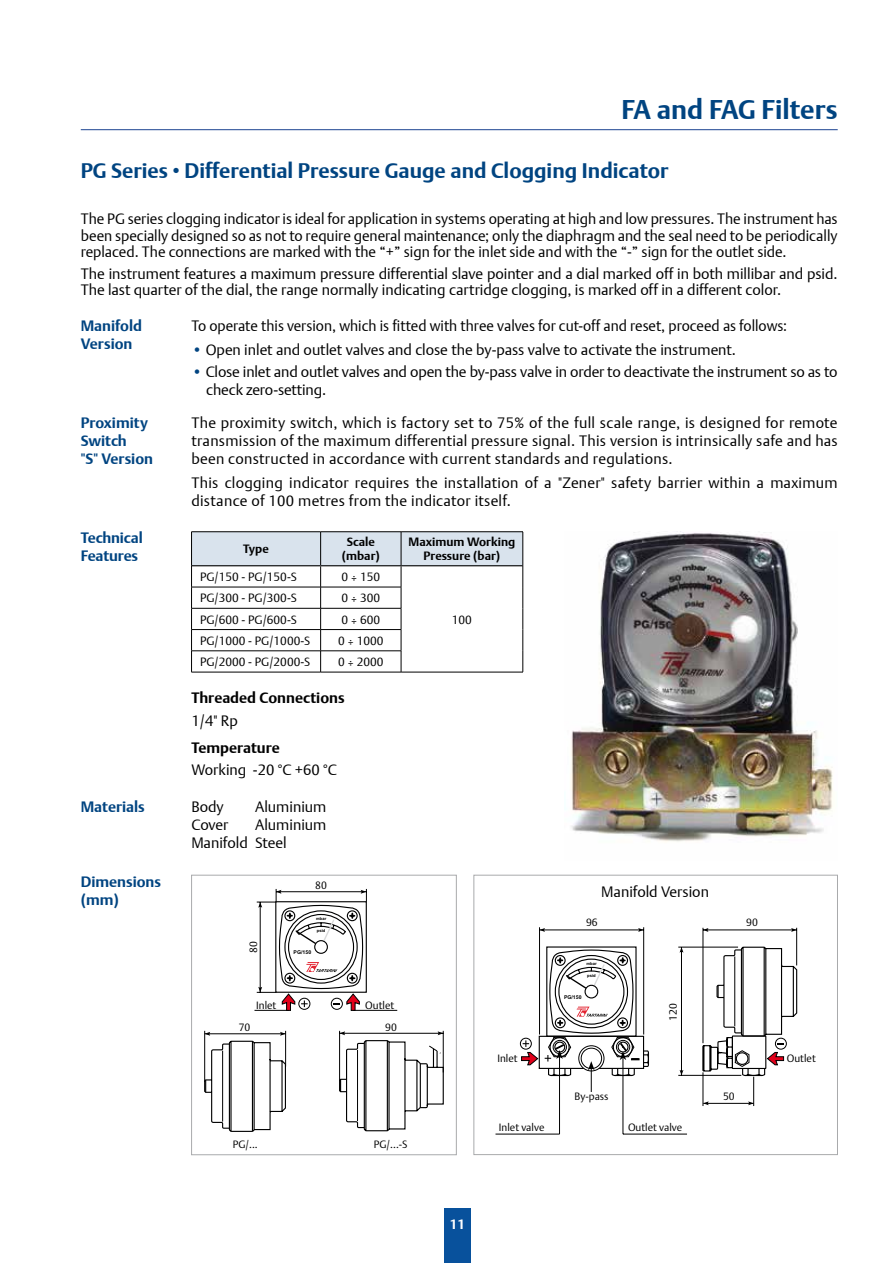
<style>
.page{position:relative;width:893px;height:1263px;background:#fff}
.page>*{position:absolute;margin:0;border:0;box-sizing:border-box;transform-origin:0 0}
.t1{font:700 27px "DTL Argo T";color:#004481}
.t2{font:700 21px "DTL Argo T";color:#004481}
.t3{font:15px/18px "DTL Argo T Light";color:#000}
.t4{font:15px/18px "DTL Argo T Light";letter-spacing:.02em;color:#000}
.t5{font:700 15px/18px "DTL Argo T";color:#004481}
.t6{font:700 15px "DTL Argo T";color:#000}
.t7{font:700 13.5px "DTL Argo T";color:#fff}
.t8{font:12px "DTL Argo T Light";color:#000}
.t9{font:700 12px/14.4px "DTL Argo T";color:#000;text-align:center}
.t10{font:10.5px "DTL Argo T Light";color:#000}
.t11{font:700 5.25px "Arial";color:#000}
.t12{font:700 4.2px "Arial";color:#000}
.s1{font-family:"Arial";font-weight:400}
.s2{color:#004481}
</style>
<div class="page">
<div style="left:444px;top:1209px;width:26px;height:54px;background:#08519c"></div>
<hr style="left:81px;top:129px;width:757px;height:1px;background:#1b4391">
<svg style="left:204px;top:889px;width:240px;height:243px"></svg>
<div style="left:191px;top:875px;width:266px;height:280px;border:1px solid #a9aaac"></div>
<hr style="left:703px;top:928px;width:1px;height:115px;background:#000">
<hr style="left:796px;top:928px;width:1px;height:37px;background:#000">
<hr style="left:703px;top:930px;width:94px;height:1px;background:#000">
<svg style="left:703px;top:928px;width:5px;height:4px"></svg>
<div style="left:520px;top:1038px;width:11px;height:11px;border:1px solid #000;border-radius:50%"></div>
<hr style="left:539px;top:927px;width:1px;height:107px;background:#000">
<hr style="left:643px;top:927px;width:1px;height:107px;background:#000">
<hr style="left:539px;top:930px;width:105px;height:1px;background:#000">
<svg style="left:540px;top:928px;width:5px;height:4px"></svg>
<hr style="left:559px;top:1056px;width:1px;height:78px;background:#000">
<hr style="left:495px;top:1134px;width:64px;height:1px;background:#000">
<hr style="left:623px;top:1134px;width:64px;height:1px;background:#000">
<hr style="left:623px;top:1058px;width:1px;height:76px;background:#000">
<svg style="left:521px;top:946px;width:277px;height:160px"></svg>
<div style="left:474px;top:875px;width:364px;height:280px;border:1px solid #a9aaac"></div>
<hr style="left:321px;top:672px;width:80px;height:1px;background:#000">
<hr style="left:401px;top:672px;width:122px;height:1px;background:#000">
<svg style="left:191px;top:532px;width:333px;height:140px"></svg>
<hr style="left:191px;top:672px;width:130px;height:1px;background:#000">
<hr style="left:191px;top:531px;width:130px;height:1px;background:#000">
<hr style="left:191px;top:532px;width:1px;height:34px;background:#000">
<hr style="left:321px;top:531px;width:80px;height:1px;background:#000">
<hr style="left:320px;top:532px;width:1px;height:33px;background:#000">
<hr style="left:401px;top:531px;width:122px;height:1px;background:#000">
<hr style="left:401px;top:532px;width:1px;height:33px;background:#000">
<hr style="left:523px;top:532px;width:1px;height:34px;background:#000">
<hr style="left:321px;top:565px;width:80px;height:1px;background:#000">
<hr style="left:401px;top:565px;width:122px;height:1px;background:#000">
<hr style="left:192px;top:565px;width:129px;height:1px;background:#000">
<img style="left:571px;top:531px;width:262px;height:311px">
<h1 class="t1" style="left:621px;top:94px;width:218px">FA and FAG Filters</h1>
<h2 class="t2" style="left:81px;top:158px;width:589px">PG Series <span class="s1">•</span> Differential Pressure Gauge and Clogging Indicator</h2>
<p class="t3" style="left:81px;top:210px;width:758px;line-height:16.5px;text-align:justify">The PG series clogging indicator is ideal for application in systems operating at high and low pressures. The instrument has been specially designed so as not to require general maintenance; only the diaphragm and the seal need to be periodically replaced. The connections are marked with the “+” sign for the inlet side and with the “-” sign for the outlet side.</p>
<p class="t3" style="left:81px;top:265px;width:758px;line-height:16.5px">The instrument features a maximum pressure differential slave pointer and a dial marked off in both millibar and psid.<br>The last quarter of the dial, the range normally indicating cartridge clogging, is marked off in a different color.</p>
<p class="t5" style="left:81px;top:316px;width:63px">Manifold<br>Version</p>
<p class="t3" style="left:191px;top:316px;width:597px">To operate this version, which is fitted with three valves for cut-off and reset, proceed as follows:</p>
<p class="t3" style="left:192px;top:340px;width:546px"><span class="s2">•</span> Open inlet and outlet valves and close the by-pass valve to activate the instrument.</p>
<p class="t3" style="left:206px;top:363px;width:633px;text-indent:-14px"><span class="s2">•</span> Close inlet and outlet valves and open the by-pass valve in order to deactivate the instrument so as to check zero-setting.</p>
<p class="t5" style="left:81px;top:414px;width:74px">Proximity<br>Switch<br>"S" Version</p>
<p class="t3" style="left:191px;top:414px;width:648px;text-align:justify">The proximity switch, which is factory set to 75% of the full scale range, is designed for remote transmission of the maximum differential pressure signal. This version is intrinsically safe and has been constructed in accordance with current standards and regulations.</p>
<p class="t4" style="left:191px;top:473px;width:648px">This clogging indicator requires the installation of a "Zener" safety barrier within a maximum distance of 100 metres from the indicator itself.</p>
<p class="t5" style="left:81px;top:529px;width:64px">Technical<br>Features</p>
<p class="t9" style="left:243px;top:542px;width:27px">Type</p>
<p class="t9" style="left:342px;top:534px;width:40px">Scale (mbar)</p>
<p class="t9" style="left:409px;top:534px;width:108px">Maximum Working<br>Pressure (bar)</p>
<p class="t8" style="left:200px;top:570px;width:98px">PG/150 - PG/150-S</p>
<p class="t8" style="left:342px;top:570px;width:40px">0 ÷ 150</p>
<p class="t8" style="left:452px;top:612px;width:22px">100</p>
<p class="t8" style="left:200px;top:591px;width:98px">PG/300 - PG/300-S</p>
<p class="t8" style="left:342px;top:591px;width:40px">0 ÷ 300</p>
<p class="t8" style="left:200px;top:612px;width:98px">PG/600 - PG/600-S</p>
<p class="t8" style="left:342px;top:612px;width:40px">0 ÷ 600</p>
<p class="t8" style="left:200px;top:633px;width:112px">PG/1000 - PG/1000-S</p>
<p class="t8" style="left:338px;top:633px;width:47px">0 ÷ 1000</p>
<p class="t8" style="left:200px;top:655px;width:112px">PG/2000 - PG/2000-S</p>
<p class="t8" style="left:338px;top:655px;width:47px">0 ÷ 2000</p>
<p class="t6" style="left:191px;top:688px;width:155px">Threaded Connections</p>
<p class="t3" style="left:191px;top:712px;width:48px">1/4" Rp</p>
<p class="t6" style="left:191px;top:738px;width:90px">Temperature</p>
<p class="t3" style="left:191px;top:760px;width:147px">Working -20 °C +60 °C</p>
<p class="t5" style="left:81px;top:798px;width:65px">Materials</p>
<p class="t3" style="left:191px;top:798px;width:34px">Body</p>
<p class="t3" style="left:255px;top:798px;width:73px">Aluminium</p>
<p class="t3" style="left:191px;top:816px;width:38px">Cover</p>
<p class="t3" style="left:191px;top:816px;width:137px;text-indent:64px">Aluminium<br>Manifold Steel</p>
<p class="t5" style="left:81px;top:872px;width:82px">Dimensions (mm)</p>
<p class="t3" style="left:601px;top:883px;width:109px">Manifold Version</p>
<p class="t10" style="left:315px;top:879px;width:13px">80</p>
<p class="t10" style="left:247px;top:953px;width:13px;rotate:-90deg">80</p>
<p class="t12" style="left:316px;top:916px;width:12px">mbar</p>
<p class="t12" style="left:317px;top:928px;width:10px">psid</p>
<p class="t11" style="left:294px;top:949px;width:19px">PG/150</p>
<p class="t10" style="left:256px;top:999px;width:22px">Inlet</p>
<p class="t10" style="left:365px;top:999px;width:31px">Outlet</p>
<p class="t10" style="left:239px;top:1021px;width:13px">70</p>
<p class="t10" style="left:385px;top:1021px;width:13px">90</p>
<p class="t10" style="left:233px;top:1137px;width:27px">PG/...</p>
<p class="t10" style="left:374px;top:1137px;width:35px">PG/...-S</p>
<p class="t7" style="left:450px;top:1216px;width:17px">11</p>
<p class="t10" style="left:586px;top:916px;width:13px">96</p>
<p class="t10" style="left:746px;top:916px;width:13px">90</p>
<p class="t12" style="left:586px;top:961px;width:12px">mbar</p>
<p class="t12" style="left:587px;top:973px;width:10px">psid</p>
<p class="t11" style="left:564px;top:993px;width:19px">PG/150</p>
<p class="t10" style="left:667px;top:1021px;width:19px;rotate:-90deg">120</p>
<p class="t10" style="left:497px;top:1052px;width:22px">Inlet</p>
<p class="t10" style="left:787px;top:1052px;width:31px">Outlet</p>
<p class="t10" style="left:575px;top:1090px;width:35px">By-pass</p>
<p class="t10" style="left:499px;top:1121px;width:47px">Inlet valve</p>
<p class="t10" style="left:628px;top:1121px;width:56px">Outlet valve</p>
<p class="t10" style="left:723px;top:1090px;width:13px">50</p>
</div>
